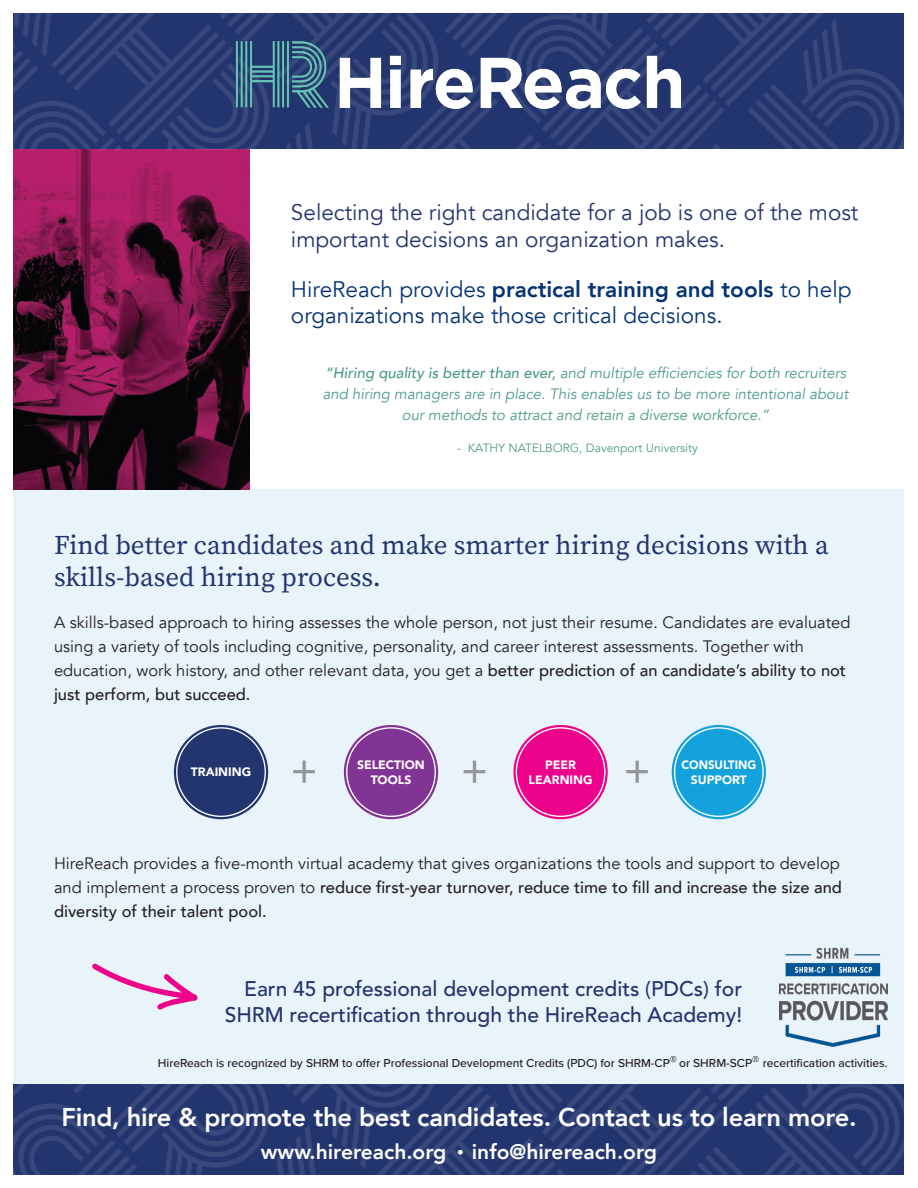
<style>
.page{position:relative;width:918px;height:1188px;background:#fff}
.page>*{position:absolute;margin:0;border:0;box-sizing:border-box;transform-origin:0 0}
.t1{font:500 40.5px "Avenir";color:#939598}
.t2{font:27px "Source Serif Variable";color:#23356e}
.t3{font:800 25.5px "Avenir";letter-spacing:-.01em;color:#fff}
.t4{font:22.5px/25.5px "Avenir";color:#053474}
.t5{font:22.5px/27px "Avenir";color:#23356e}
.t6{font:500 21px "Avenir LT Pro";color:#22336d}
.t7{font:800 21px "Avenir";color:#fff}
.t8{font:16.5px/24px "Avenir";color:#231f20}
.t9{font:italic 15px "Avenir";color:#4d9a8c}
.t10{font:900 12.15px "Avenir";color:#fff}
.t11{font:900 12.15px/14.5px "Avenir";color:#fff;text-align:center;scale:.94 1}
.t12{font:500 12px "Proxima Nova";color:#231f20}
.t13{font:12px "Avenir";color:#4d9a8c}
.s1{font-weight:800}
.s2{font-weight:500}
.s3{font-size:13.5px}
</style>
<div class="page">
<div style="left:14px;top:489px;width:890px;height:612px;background:#e9f3fa"></div>
<img style="left:14px;top:149px;width:236px;height:340px">
<img style="left:14px;top:1084px;width:890px;height:90px">
<svg style="left:672px;top:725px;width:94px;height:94px"></svg>
<div style="left:675px;top:728px;width:88px;height:88px;background:#14a2dc;border-radius:50%"></div>
<svg style="left:513px;top:725px;width:95px;height:94px"></svg>
<div style="left:516px;top:728px;width:89px;height:88px;background:#ed028c;border-radius:50%"></div>
<div style="left:174px;top:725px;width:94px;height:94px;background:#23356e;border-radius:50%"></div>
<div style="left:344px;top:725px;width:94px;height:94px;background:#823494;border-radius:50%"></div>
<img style="left:14px;top:14px;width:890px;height:135px">
<img style="left:233px;top:41px;width:452px;height:67px">
<img style="left:780px;top:947px;width:108px;height:100px">
<p class="t5" style="left:291px;top:199px;width:569px">Selecting the right candidate for a job is one of the most important decisions an organization makes.</p>
<p class="t4" style="left:291px;top:277px;width:562px">HireReach provides <span class="s1">practical training and tools</span> to help organizations make those critical decisions.</p>
<p class="t9" style="left:325px;top:364px;width:523px"><span class="s2">“Hiring quality is better than ever,</span> and multiple efficiencies for both recruiters</p>
<p class="t9" style="left:323px;top:385px;width:527px">and hiring managers are in place. This enables us to be more intentional about</p>
<p class="t9" style="left:402px;top:406px;width:369px">our methods to attract and retain a diverse workforce.”</p>
<p class="t13" style="left:457px;top:440px;width:242px">- KATHY NATELBORG, Davenport University</p>
<p class="t2" style="left:54px;top:527px;width:776px">Find better candidates and make smarter hiring decisions with a</p>
<p class="t2" style="left:54px;top:559px;width:328px">skills-based hiring process.</p>
<p class="t8" style="left:54px;top:611px;width:798px">A skills-based approach to hiring assesses the whole person, not just their resume. Candidates are evaluated using a variety of tools including cognitive, personality, and career interest assessments. Together with education, work history, and other relevant data, you get a <span class="s2">better prediction of an candidate’s ability to not just perform, but succeed.</span></p>
<p class="t10" style="left:191px;top:762px;width:62px">TRAINING</p>
<p class="t1" style="left:291px;top:735px;width:28px">+</p>
<p class="t11" style="left:681px;top:758px;width:81px">CONSULTING<br>SUPPORT</p>
<p class="t10" style="left:357px;top:755px;width:69px">SELECTION</p>
<p class="t10" style="left:371px;top:769px;width:42px">TOOLS</p>
<p class="t10" style="left:545px;top:755px;width:32px">PEER</p>
<p class="t10" style="left:529px;top:769px;width:65px">LEARNING</p>
<p class="t1" style="left:461px;top:735px;width:28px">+</p>
<p class="t1" style="left:624px;top:735px;width:28px">+</p>
<p class="t8" style="left:54px;top:851px;width:789px">HireReach provides a five-month virtual academy that gives organizations the tools and support to develop and implement a process proven to <span class="s2">reduce first-year turnover, reduce time to fill and increase the size and diversity of their talent pool.</span></p>
<p class="t6" style="left:244px;top:976px;width:499px">Earn 45 professional development credits (PDCs) for</p>
<p class="t6" style="left:225px;top:1002px;width:519px">SHRM recertification through the HireReach Academy!</p>
<p class="t12" style="left:158px;top:1054px;width:731px">HireReach is recognized by SHRM to offer Professional Development Credits (PDC) for SHRM-CP or SHRM-SCP recertification activities.</p>
<p class="t3" style="left:61px;top:1097px;width:797px">Find, hire &amp; promote the best candidates. Contact us to learn more.</p>
<p class="t7" style="left:261px;top:1135px;width:398px">www.hirereach.org <span class="s3">•</span> info@hirereach.org</p>
</div>
